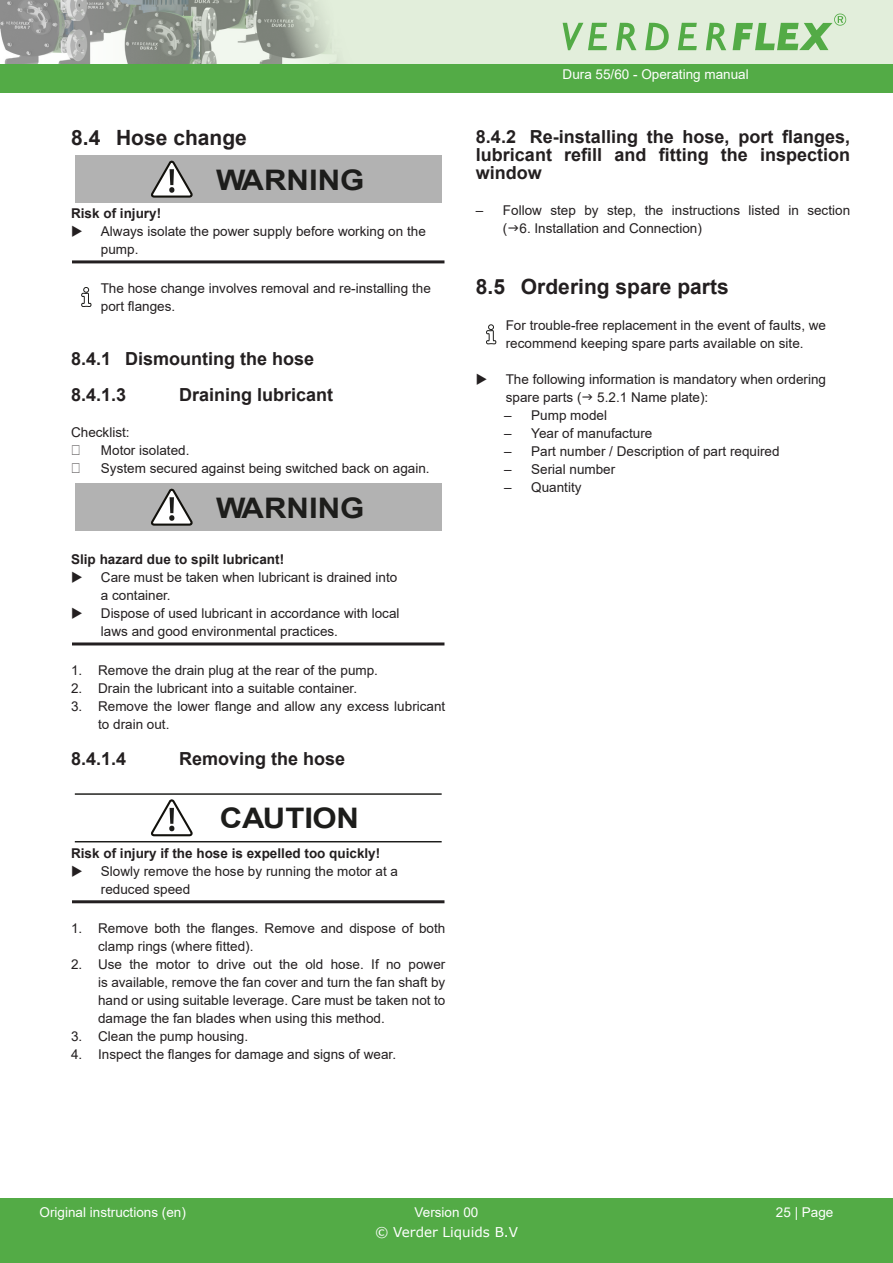
<style>
.page{position:relative;width:893px;height:1263px;background:#fff}
.page>*{position:absolute;margin:0;border:0;box-sizing:border-box;transform-origin:0 0}
.t1{font:700 28.35px "Arial";color:#1d1d1b;scale:1.1 1}
.t2{font:700 21px "Arial";color:#231f20}
.t3{font:700 18px/18px "Arial";color:#231f20;text-align:justify}
.i_Body{font:13.5px/18px "Arial";color:#231f20}
.Body_bold{font:700 13.5px "Arial";color:#231f20}
.t4{font:13.5px "Arial";color:#fff}
.t5{font:13.5px "Verdana";color:#fff}
.Body_text{font:13.5px "Arial";color:#231f20}
</style>
<div class="page">
<div style="left:0;top:1198px;width:893px;height:65px;background:#53ab46"></div>
<div style="left:36px;top:0;width:857px;height:68px;background:#e2eedb"></div>
<div style="left:0;top:64px;width:893px;height:29px;background:#53ab46"></div>
<svg style="left:0;top:0;width:697px;height:64px"></svg>
<svg style="left:706px;top:23px;width:20px;height:27px"></svg>
<svg style="left:733px;top:14px;width:113px;height:36px"></svg>
<div style="left:75px;top:155px;width:367px;height:48px;background:#b2b2b2"></div>
<svg style="left:151px;top:161px;width:42px;height:37px"></svg>
<hr style="left:72px;top:260px;width:372px;height:3px;background:#231f20">
<div style="left:75px;top:483px;width:367px;height:48px;background:#b2b2b2"></div>
<svg style="left:151px;top:489px;width:42px;height:37px"></svg>
<hr style="left:72px;top:642px;width:372px;height:3px;background:#231f20">
<hr style="left:75px;top:793px;width:367px;height:2px;background:#1d1d1b">
<svg style="left:151px;top:800px;width:42px;height:37px"></svg>
<hr style="left:75px;top:841px;width:367px;height:1px;background:#1d1d1b">
<hr style="left:72px;top:900px;width:372px;height:3px;background:#231f20">
<svg style="left:81px;top:287px;width:10px;height:20px"></svg>
<svg style="left:486px;top:324px;width:10px;height:20px"></svg>
<p class="t2" style="left:71px;top:123px;width:177px">8.4 Hose change</p>
<h1 class="t1" style="left:216px;top:160px;width:136px">WARNING</h1>
<p class="Body_bold" style="left:71px;top:204px;width:92px">Risk of injury!</p>
<p class="i_Body" style="left:101px;top:222px;width:326px">Always isolate the power supply before working on the pump.</p>
<p class="i_Body" style="left:101px;top:279px;width:332px">The hose change involves removal and re-installing the port flanges.</p>
<p class="t3" style="left:71px;top:350px;width:245px">8.4.1 Dismounting the hose</p>
<p class="t3" style="left:71px;top:386px;width:57px">8.4.1.3</p>
<p class="t3" style="left:179px;top:386px;width:156px">Draining lubricant</p>
<p class="Body_text" style="left:71px;top:423px;width:60px">Checklist:</p>
<p class="i_Body" style="left:101px;top:441px;width:90px">Motor isolated.</p>
<p class="i_Body" style="left:101px;top:459px;width:330px">System secured against being switched back on again.</p>
<h1 class="t1" style="left:216px;top:488px;width:136px">WARNING</h1>
<p class="Body_bold" style="left:71px;top:550px;width:215px">Slip hazard due to spilt lubricant!</p>
<p class="i_Body" style="left:101px;top:568px;width:298px">Care must be taken when lubricant is drained into a container.</p>
<p class="i_Body" style="left:101px;top:604px;width:300px">Dispose of used lubricant in accordance with local laws and good environmental practices.</p>
<p class="i_Body" style="left:71px;top:661px;width:308px">1. Remove the drain plug at the rear of the pump.</p>
<p class="i_Body" style="left:71px;top:679px;width:287px">2. Drain the lubricant into a suitable container.</p>
<p class="i_Body" style="left:98px;top:697px;width:349px;text-indent:-27px">3. Remove the lower flange and allow any excess lubricant to drain out.</p>
<p class="t3" style="left:71px;top:750px;width:57px">8.4.1.4</p>
<p class="t3" style="left:179px;top:750px;width:168px">Removing the hose</p>
<h1 class="t1" style="left:220px;top:798px;width:128px">CAUTION</h1>
<p class="Body_bold" style="left:71px;top:844px;width:311px">Risk of injury if the hose is expelled too quickly!</p>
<p class="i_Body" style="left:101px;top:862px;width:299px">Slowly remove the hose by running the motor at a reduced speed</p>
<p class="i_Body" style="left:98px;top:919px;width:349px;text-indent:-27px">1. Remove both the flanges. Remove and dispose of both clamp rings (where fitted).</p>
<p class="i_Body" style="left:98px;top:955px;width:349px;text-align:justify;text-indent:-27px">2. Use the motor to drive out the old hose. If no power is available, remove the fan cover and turn the fan shaft by hand or using suitable leverage. Care must be taken not to damage the fan blades when using this method.</p>
<p class="i_Body" style="left:71px;top:1027px;width:179px">3. Clean the pump housing.</p>
<p class="i_Body" style="left:71px;top:1045px;width:326px">4. Inspect the flanges for damage and signs of wear.</p>
<p class="t4" style="left:563px;top:65px;width:188px">Dura 55/60 - Operating manual</p>
<p class="t3" style="left:476px;top:128px;width:376px">8.4.2 Re-installing the hose, port flanges, lubricant refill and fitting the inspection window</p>
<p class="i_Body" style="left:503px;top:201px;width:349px;text-indent:-27px">– Follow step by step, the instructions listed in section ( 6. Installation and Connection)</p>
<p class="t2" style="left:476px;top:272px;width:254px">8.5 Ordering spare parts</p>
<p class="i_Body" style="left:506px;top:316px;width:322px">For trouble-free replacement in the event of faults, we recommend keeping spare parts available on site.</p>
<p class="i_Body" style="left:506px;top:370px;width:322px">The following information is mandatory when ordering spare parts ( 5.2.1 Name plate):</p>
<p class="i_Body" style="left:504px;top:406px;width:104px">– Pump model</p>
<p class="i_Body" style="left:504px;top:424px;width:150px">– Year of manufacture</p>
<p class="i_Body" style="left:504px;top:442px;width:277px">– Part number / Description of part required</p>
<p class="i_Body" style="left:504px;top:460px;width:113px">– Serial number</p>
<p class="i_Body" style="left:504px;top:478px;width:79px">– Quantity</p>
<p class="t4" style="left:40px;top:1203px;width:148px">Original instructions (en)</p>
<p class="t4" style="left:415px;top:1203px;width:65px">Version 00</p>
<p class="t4" style="left:776px;top:1203px;width:59px">25 | Page</p>
<p class="t5" style="left:375px;top:1222px;width:144px">© Verder Liquids B.V</p>
</div>
